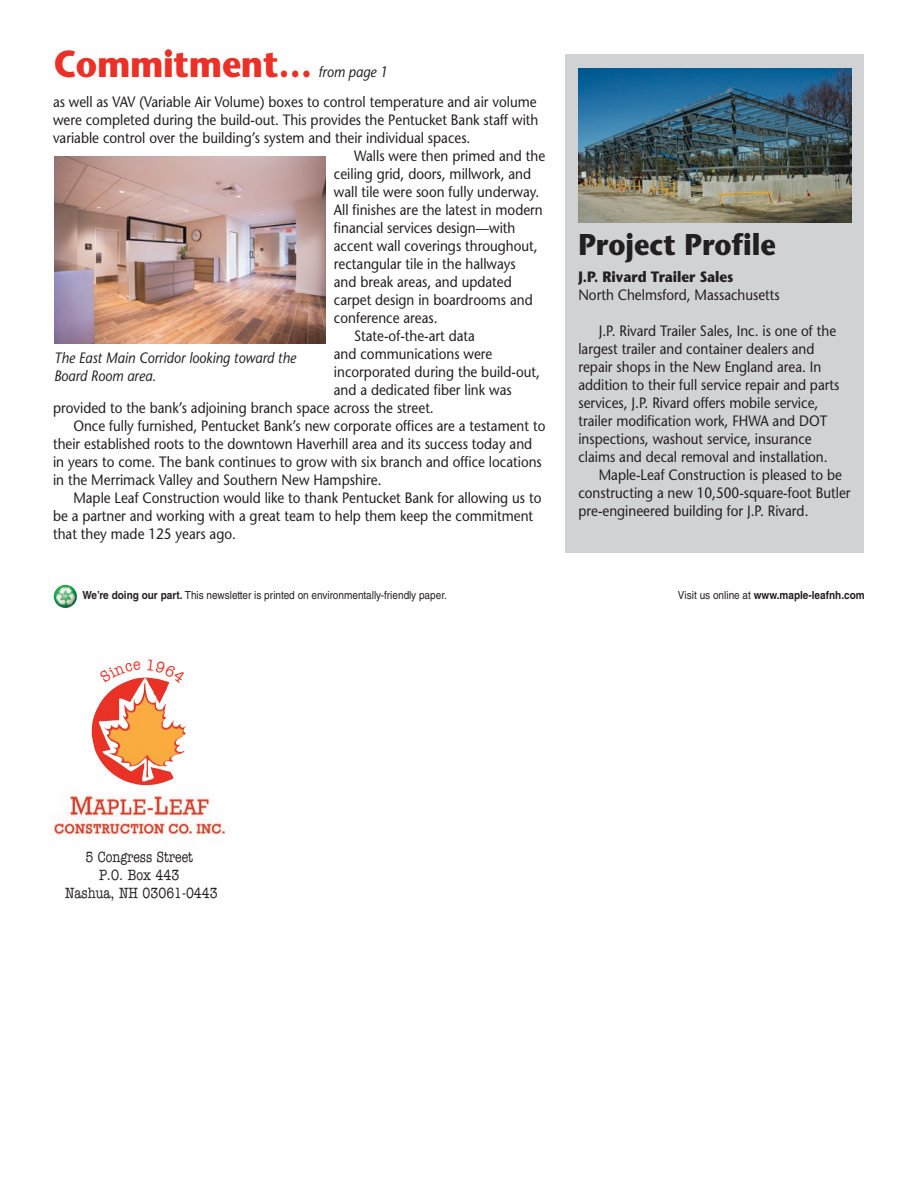
<style>
.page{position:relative;width:918px;height:1188px;background:#fff}
.page>*{position:absolute;margin:0;border:0;box-sizing:border-box;transform-origin:0 0}
.t1{font:700 37.5px "Stone Sans Std";letter-spacing:-.01em;color:#eb3127;scale:.9 1}
.t2{font:700 30px "Stone Sans Std";color:#231f20;scale:.9 1}
.t3{font:500 15px "Stone Sans Std";color:#231f20;scale:.9 1}
.t4{font:italic 500 15px/18px "Stone Sans Std";color:#231f20;scale:.9 1}
.t5{font:500 15px/18px "American Typewriter";color:#231f20;text-align:center;scale:.8 1}
.t6{font:700 15px "Stone Sans Std";color:#231f20;scale:.9 1}
.t7{font:11.1px "Helvetica LT Std";color:#231f20;scale:.9 1}
.t8{font:700 11.1px "Helvetica LT Std";color:#231f20;scale:.9 1}
.s1{font-weight:700}
.s2{font-weight:400}
</style>
<div class="page">
<div style="left:566px;top:54px;width:298px;height:498px;background:#d1d2d4"></div>
<img style="left:54px;top:585px;width:23px;height:23px">
<img style="left:53px;top:793px;width:174px;height:43px">
<img style="left:92px;top:678px;width:82px;height:107px">
<img style="left:54px;top:156px;width:271px;height:188px">
<img style="left:578px;top:69px;width:273px;height:153px">
<svg style="left:99px;top:677px;width:42px;height:6px"></svg>
<svg style="left:147px;top:677px;width:27px;height:6px"></svg>
<h1 class="t1" style="left:54px;top:42px;width:289px">Commitment…</h1>
<p class="t4" style="left:318px;top:63px;width:79px">from page 1</p>
<p class="t3" style="left:53px;top:93px;width:539px">as well as VAV (Variable Air Volume) boxes to control temperature and air volume</p>
<p class="t3" style="left:53px;top:111px;width:541px">were completed during the build-out. This provides the Pentucket Bank staff with</p>
<p class="t3" style="left:53px;top:129px;width:465px">variable control over the building’s system and their individual spaces.</p>
<p class="t3" style="left:354px;top:147px;width:214px">Walls were then primed and the</p>
<p class="t3" style="left:334px;top:165px;width:221px">ceiling grid, doors, millwork, and</p>
<p class="t3" style="left:334px;top:183px;width:230px">wall tile were soon fully underway.</p>
<p class="t3" style="left:334px;top:201px;width:234px">All finishes are the latest in modern</p>
<p class="t3" style="left:334px;top:219px;width:203px">financial services design—with</p>
<p class="t3" style="left:334px;top:237px;width:228px">accent wall coverings throughout,</p>
<p class="t3" style="left:334px;top:255px;width:204px">rectangular tile in the hallways</p>
<p class="t3" style="left:334px;top:273px;width:199px">and break areas, and updated</p>
<p class="t3" style="left:334px;top:291px;width:222px">carpet design in boardrooms and</p>
<p class="t3" style="left:334px;top:309px;width:117px">conference areas.</p>
<p class="t3" style="left:354px;top:327px;width:136px">State-of-the-art data</p>
<p class="t3" style="left:334px;top:345px;width:178px">and communications were</p>
<p class="t3" style="left:334px;top:363px;width:230px">incorporated during the build-out,</p>
<p class="t3" style="left:334px;top:381px;width:199px">and a dedicated fiber link was</p>
<p class="t3" style="left:53px;top:399px;width:425px">provided to the bank’s adjoining branch space across the street.</p>
<p class="t3" style="left:73px;top:417px;width:526px">Once fully furnished, Pentucket Bank’s new corporate offices are a testament to</p>
<p class="t3" style="left:53px;top:435px;width:534px">their established roots to the downtown Haverhill area and its success today and</p>
<p class="t3" style="left:53px;top:453px;width:545px">in years to come. The bank continues to grow with six branch and office locations</p>
<p class="t3" style="left:53px;top:471px;width:367px">in the Merrimack Valley and Southern New Hampshire.</p>
<p class="t3" style="left:73px;top:489px;width:522px">Maple Leaf Construction would like to thank Pentucket Bank for allowing us to</p>
<p class="t3" style="left:53px;top:507px;width:535px">be a partner and working with a great team to help them keep the commitment</p>
<p class="t3" style="left:53px;top:525px;width:205px">that they made 125 years ago.</p>
<p class="t4" style="left:54px;top:348px;width:270px">The East Main Corridor looking toward the<br>Board Room area.</p>
<h2 class="t2" style="left:578px;top:227px;width:221px">Project Profile</h2>
<p class="t6" style="left:578px;top:268px;width:174px">J.P. Rivard Trailer Sales</p>
<p class="t3" style="left:578px;top:286px;width:225px">North Chelmsford, Massachusetts</p>
<p class="t3" style="left:599px;top:322px;width:265px">J.P. Rivard Trailer Sales, Inc. is one of the</p>
<p class="t3" style="left:578px;top:340px;width:264px">largest trailer and container dealers and</p>
<p class="t3" style="left:578px;top:358px;width:271px">repair shops in the New England area. In</p>
<p class="t3" style="left:578px;top:376px;width:291px">addition to their full service repair and parts</p>
<p class="t3" style="left:578px;top:394px;width:268px">services, J.P. Rivard offers mobile service,</p>
<p class="t3" style="left:578px;top:412px;width:278px">trailer modification work, FHWA and DOT</p>
<p class="t3" style="left:578px;top:430px;width:261px">inspections, washout service, insurance</p>
<p class="t3" style="left:578px;top:448px;width:279px">claims and decal removal and installation.</p>
<p class="t3" style="left:599px;top:466px;width:272px">Maple-Leaf Construction is pleased to be</p>
<p class="t3" style="left:578px;top:484px;width:304px">constructing a new 10,500-square-foot Butler</p>
<p class="t3" style="left:578px;top:502px;width:257px">pre-engineered building for J.P. Rivard.</p>
<p class="t7" style="left:83px;top:589px;width:406px"><span class="s1">We’re doing our part.</span> This newsletter is printed on environmentally-friendly paper.</p>
<p class="t8" style="left:678px;top:589px;width:209px"><span class="s2">Visit us online at</span> www.maple-leafnh.com</p>
<p class="t5" style="left:65px;top:848px;width:192px">5 Congress Street<br>P.O. Box 443<br>Nashua, NH 03061-0443</p>
</div>
